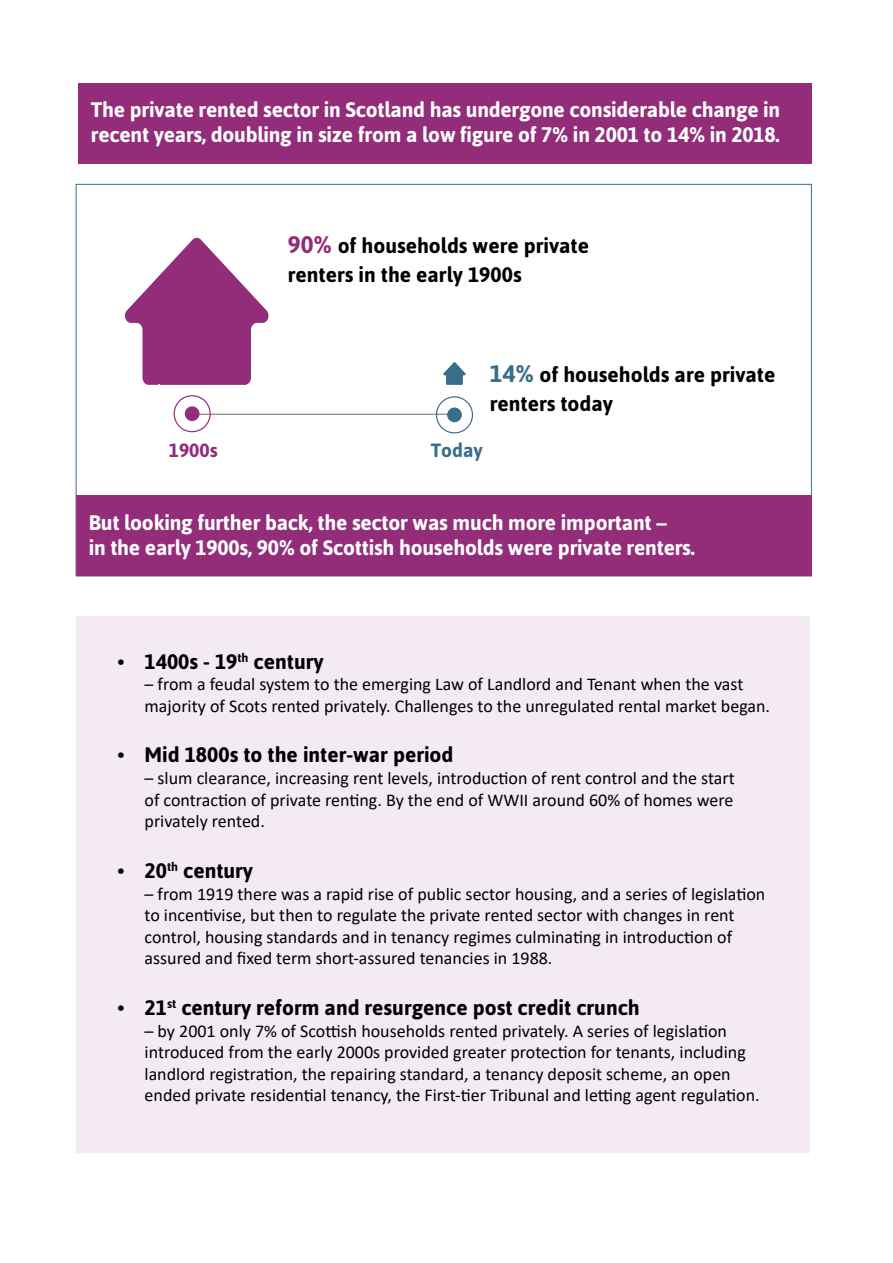
<style>
.page{position:relative;width:893px;height:1263px;background:#fff}
.page>*{position:absolute;margin:0;border:0;box-sizing:border-box;transform-origin:0 0}
.t1{font:700 21px/25.2px "Asap";letter-spacing:-.01em;color:#fff}
.t2{font:700 21px/28.5px "Asap";color:#000}
.t3{font:700 19.2px "Asap";color:#932d7a}
.t4{font:700 19.2px "Asap";color:#386e8a}
.t5{font:18px/21.6px "Calibri";color:#000}
.s1{font-size:24px;color:#932d7a}
.s2{font-size:24px;color:#386e8a}
.s3{font-family:"Asap"}
</style>
<div class="page">
<div style="left:76px;top:616px;width:733px;height:536px;background:#f3eaf3"></div>
<svg style="left:124px;top:237px;width:145px;height:148px"></svg>
<svg style="left:443px;top:362px;width:23px;height:23px"></svg>
<hr style="left:192px;top:414px;width:265px;height:1px;background:#858585">
<div style="left:448px;top:408px;width:13px;height:14px;background:#386e8a;border-radius:50%"></div>
<div style="left:447px;top:407px;width:15px;height:15px;border:1px solid #386e8a;border-radius:50%"></div>
<div style="left:436px;top:396px;width:37px;height:37px;border:1px solid #386e8a;border-radius:50%"></div>
<div style="left:185px;top:407px;width:14px;height:13px;background:#932d7a;border-radius:50%"></div>
<div style="left:185px;top:406px;width:15px;height:15px;border:1px solid #932d7a;border-radius:50%"></div>
<div style="left:174px;top:395px;width:37px;height:37px;border:1px solid #932d7a;border-radius:50%"></div>
<div style="left:76px;top:495px;width:736px;height:81px;background:#932d7a"></div>
<div style="left:78px;top:83px;width:733px;height:81px;background:#932d7a"></div>
<p class="t1" style="left:91px;top:96px;width:691px">The private rented sector in Scotland has undergone considerable change in recent years, doubling in size from a low figure of 7% in 2001 to 14% in 2018.</p>
<p class="t2" style="left:288px;top:231px;width:303px"><span class="s1">90%</span> of households were private renters in the early 1900s</p>
<p class="t2" style="left:490px;top:360px;width:287px"><span class="s2">14%</span> of households are private renters today</p>
<p class="t3" style="left:169px;top:437px;width:51px">1900s</p>
<p class="t4" style="left:431px;top:437px;width:54px">Today</p>
<p class="t1" style="left:89px;top:509px;width:608px">But looking further back, the sector was much more important –<br>in the early 1900s, 90% of Scottish households were private renters.</p>
<p class="t2" style="left:118px;top:646px;width:207px">• 1400s - 19<sup>th</sup> century</p>
<p class="t5" style="left:145px;top:673px;width:627px"><span class="s3">–</span> from a feudal system to the emerging Law of Landlord and Tenant when the vast majority of Scots rented privately. Challenges to the unregulated rental market began.</p>
<p class="t2" style="left:118px;top:740px;width:337px">• Mid 1800s to the inter-war period</p>
<p class="t5" style="left:145px;top:767px;width:592px;text-align:justify">– slum clearance, increasing rent levels, introduction of rent control and the start of contraction of private renting. By the end of WWII around 60% of homes were privately rented.</p>
<p class="t2" style="left:118px;top:855px;width:137px">• 20<sup>th</sup> century</p>
<p class="t5" style="left:145px;top:882px;width:622px">– from 1919 there was a rapid rise of public sector housing, and a series of legislation to incentivise, but then to regulate the private rented sector with changes in rent control, housing standards and in tenancy regimes culminating in introduction of assured and fixed term short-assured tenancies in 1988.</p>
<p class="t2" style="left:118px;top:993px;width:524px">• 21<sup>st</sup> century reform and resurgence post credit crunch</p>
<p class="t5" style="left:145px;top:1019px;width:617px">– by 2001 only 7% of Scottish households rented privately. A series of legislation introduced from the early 2000s provided greater protection for tenants, including landlord registration, the repairing standard, a tenancy deposit scheme, an open ended private residential tenancy, the First-tier Tribunal and letting agent regulation.</p>
</div>
